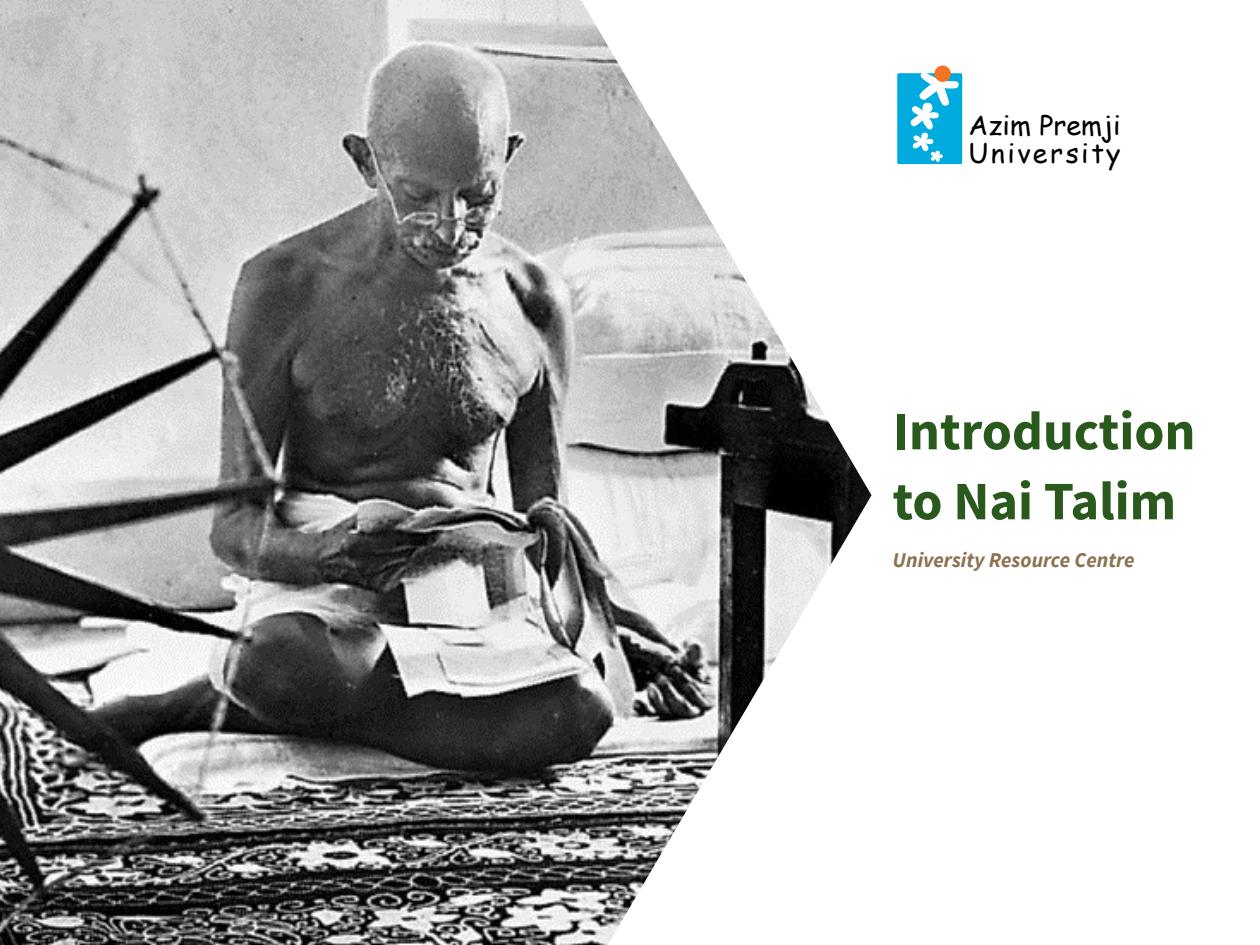
<style>
.page{position:relative;width:1260px;height:945px;background:#fff}
.page>*{position:absolute;margin:0;border:0;box-sizing:border-box;transform-origin:0 0}
.t1{font:700 54.25px/70px "Source Sans Pro";color:#29591c}
.t2{font:26.95px/28.2px "Comic Sans MS";letter-spacing:.09em;color:#000}
.t3{font:italic 700 21px "Source Sans Pro";color:#8c7251}
</style>
<div class="page">
<svg style="left:897px;top:73px;width:65px;height:91px"></svg>
<div style="left:934px;top:66px;width:17px;height:16px;background:#f47424;border-radius:50%"></div>
<img style="left:0;top:0;width:872px;height:945px">
<p class="t2" style="left:968px;top:111px;width:154px">Azim Premji<br>University</p>
<h1 class="t1" style="left:893px;top:395px;width:304px">Introduction to Nai Talim</h1>
<p class="t3" style="left:893px;top:545px;width:243px">University Resource Centre</p>
</div>
